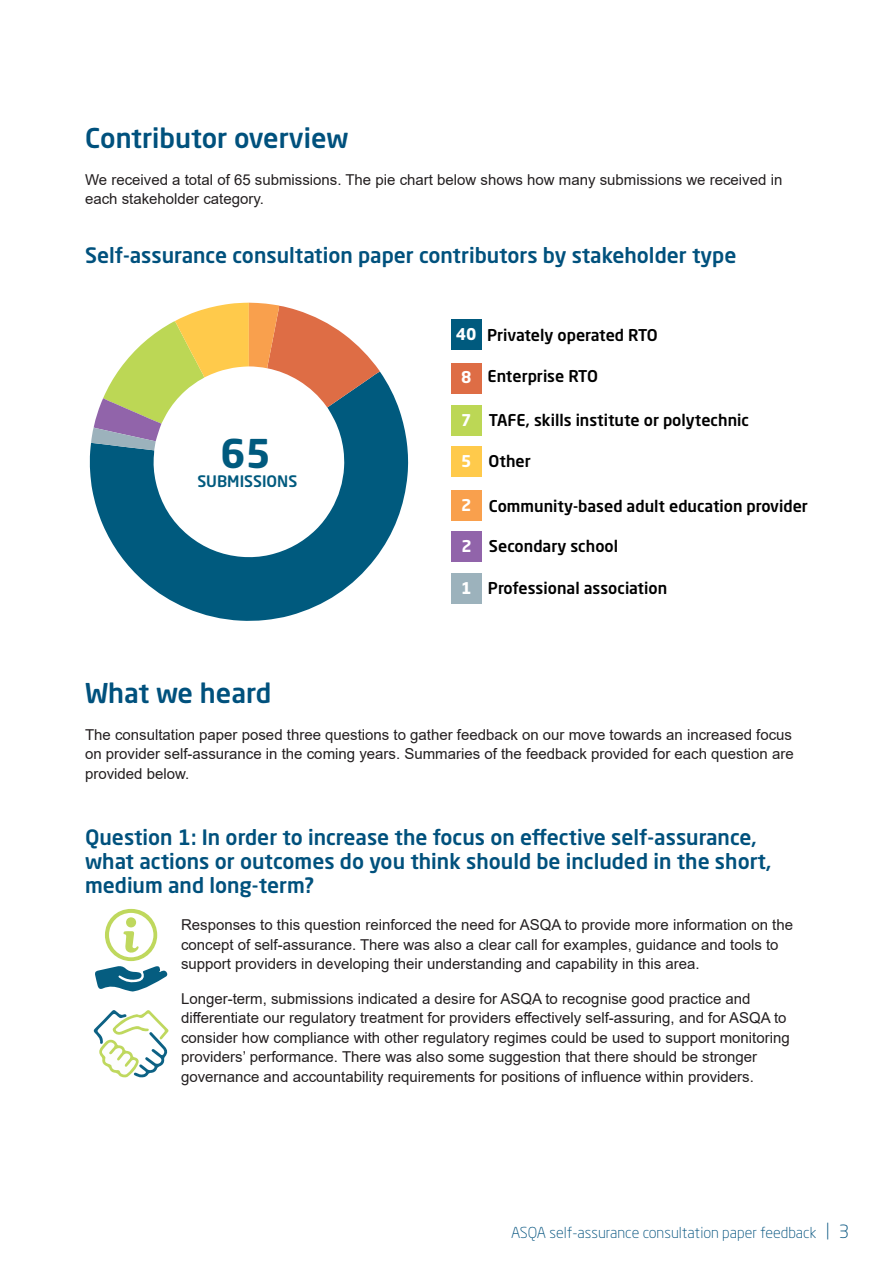
<style>
.page{position:relative;width:893px;height:1263px;background:#fff}
.page>*{position:absolute;margin:0;border:0;box-sizing:border-box;transform-origin:0 0}
.t1{font:700 39.15px "Neo Sans Std";color:#005a7e}
.Heading_2{font:500 27px "Neo Sans Std";color:#00517d}
.t2{font:24.3px "Neo Sans Std";color:#005a7e}
.Heading_3{font:500 21px/24px "Neo Sans Std";color:#00517d}
.t3{font:500 16.05px "Neo Sans Std";color:#000}
.t4{font:500 15.6px "Neo Sans Std";color:#005a7e}
.t5{font:15px/19.5px "Arial";color:#231f20}
.t6{font:300 15px "Neo Sans Std";color:#00517d}
.s1{font-weight:700;color:#fff}
.s2{font-size:18px}
</style>
<div class="page">
<svg style="left:90px;top:372px;width:318px;height:249px"></svg>
<svg style="left:91px;top:303px;width:289px;height:147px"></svg>
<div style="left:451px;top:574px;width:31px;height:30px;background:#9cb2bc"></div>
<div style="left:451px;top:532px;width:31px;height:30px;background:#9164aa"></div>
<div style="left:451px;top:490px;width:31px;height:31px;background:#f9a04d"></div>
<div style="left:451px;top:405px;width:31px;height:31px;background:#bcd755"></div>
<div style="left:451px;top:363px;width:31px;height:30px;background:#de6d45"></div>
<div style="left:451px;top:319px;width:31px;height:31px;background:#005a7e"></div>
<div style="left:451px;top:447px;width:31px;height:30px;background:#ffca4b"></div>
<svg style="left:95px;top:909px;width:73px;height:83px"></svg>
<div style="left:126px;top:917px;width:10px;height:10px;background:#bfd85d;border-radius:50%"></div>
<svg style="left:93px;top:1010px;width:76px;height:67px"></svg>
<p class="Heading_2" style="left:85px;top:121px;width:265px">Contributor overview</p>
<p class="t5" style="left:85px;top:170px;width:699px">We received a total of 65 submissions. The pie chart below shows how many submissions we received in each stakeholder category.</p>
<p class="Heading_3" style="left:85px;top:242px;width:653px">Self-assurance consultation paper contributors by stakeholder type</p>
<p class="t2" style="left:85px;top:249px;width:714px">Self-assurance consultation paper contributors by stakeholder type</p>
<p class="t3" style="left:456px;top:325px;width:203px"><span class="s1">40</span> Privately operated RTO</p>
<p class="t3" style="left:461px;top:366px;width:138px"><span class="s1">8</span> Enterprise RTO</p>
<p class="t1" style="left:221px;top:429px;width:52px">65</p>
<p class="t4" style="left:197px;top:471px;width:102px">SUBMISSIONS</p>
<p class="t3" style="left:461px;top:410px;width:289px"><span class="s1">7</span> TAFE, skills institute or polytechnic</p>
<p class="t3" style="left:461px;top:451px;width:71px"><span class="s1">5</span> Other</p>
<p class="t3" style="left:461px;top:496px;width:348px"><span class="s1">2</span> Community-based adult education provider</p>
<p class="t3" style="left:461px;top:536px;width:158px"><span class="s1">2</span> Secondary school</p>
<p class="t3" style="left:461px;top:578px;width:207px"><span class="s1">1</span> Professional association</p>
<p class="Heading_2" style="left:85px;top:676px;width:188px">What we heard</p>
<p class="t5" style="left:85px;top:724px;width:710px;text-align:justify">The consultation paper posed three questions to gather feedback on our move towards an increased focus on provider self-assurance in the coming years. Summaries of the feedback provided for each question are provided below.</p>
<p class="Heading_3" style="left:85px;top:824px;width:688px">Question 1: In order to increase the focus on effective self-assurance, what actions or outcomes do you think should be included in the short, medium and long-term?</p>
<p class="t5" style="left:181px;top:915px;width:614px">Responses to this question reinforced the need for ASQA to provide more information on the concept of self-assurance. There was also a clear call for examples, guidance and tools to support providers in developing their understanding and capability in this area.</p>
<p class="t5" style="left:181px;top:988px;width:610px">Longer-term, submissions indicated a desire for ASQA to recognise good practice and differentiate our regulatory treatment for providers effectively self-assuring, and for ASQA to consider how compliance with other regulatory regimes could be used to support monitoring providers’ performance. There was also some suggestion that there should be stronger governance and accountability requirements for positions of influence within providers.</p>
<p class="t6" style="left:511px;top:1223px;width:340px">ASQA self-assurance consultation paper feedback <span class="s2">| 3</span></p>
</div>
